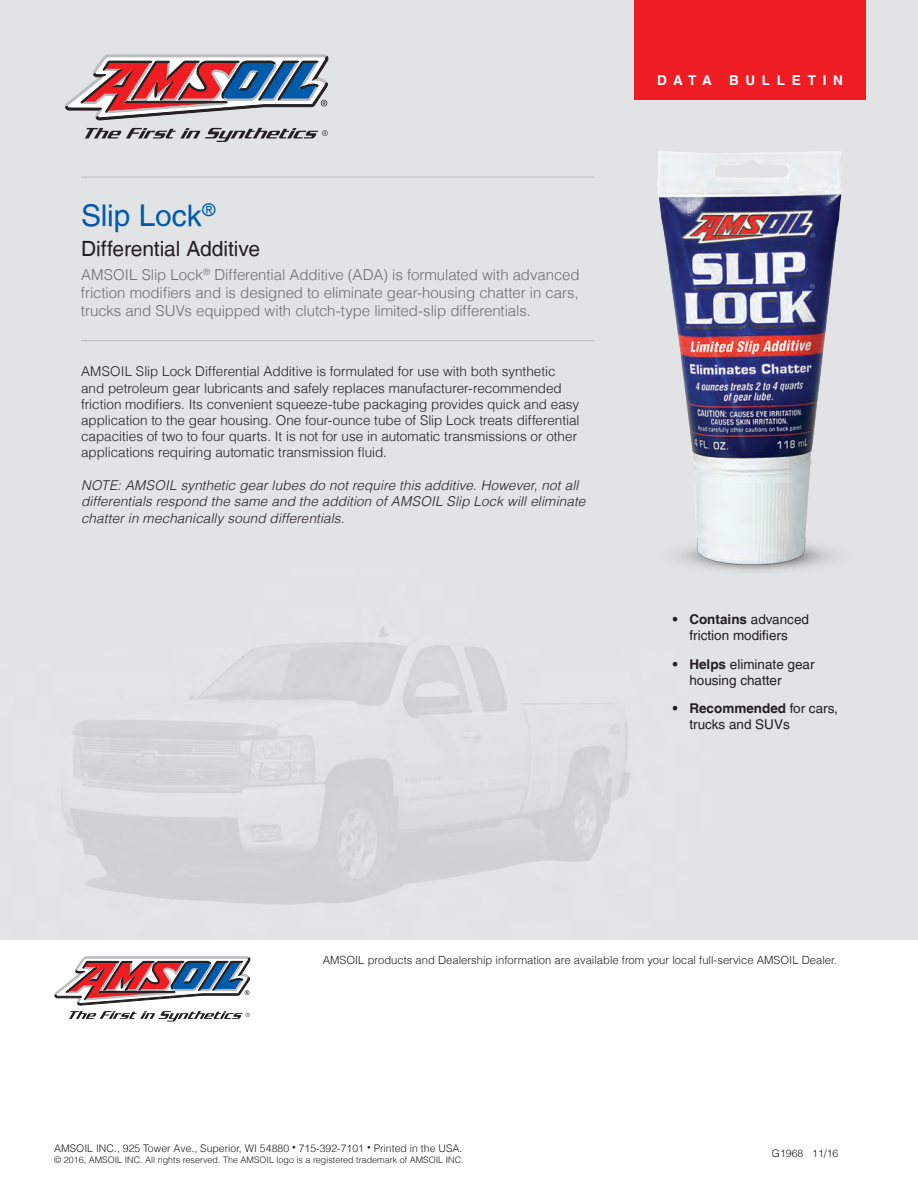
<style>
.page{position:relative;width:918px;height:1188px;background:#fff}
.page>*{position:absolute;margin:0;border:0;box-sizing:border-box;transform-origin:0 0}
.t1{font:30px "Helvetica LT";letter-spacing:-.005em;color:#015aaa}
.t2{font:21px "Helvetica LT";letter-spacing:-.005em;color:#231f20}
.t3{font:300 15px/18px "Helvetica LT";letter-spacing:-.005em;color:#6c6d70;text-align:justify}
.t4{font:300 13.5px/16.2px "Helvetica LT";color:#231f20}
.t5{font:italic 300 13.5px/16.2px "Helvetica LT";letter-spacing:.01em;color:#231f20}
.t6{font:13.5px/16.2px "Helvetica LT";color:#231f20}
.t7{font:700 13.5px "Helvetica LT";letter-spacing:.5em;color:#fff}
.t8{font:300 11.25px "Helvetica LT";color:#231f20}
.t9{font:300 10.5px "Helvetica LT";color:#231f20}
.t10{font:300 9px "Helvetica LT";color:#231f20}
.s1{font-weight:700}
.s2{font-size:7.5px}
</style>
<div class="page">
<svg style="left:55px;top:957px;width:195px;height:64px"></svg>
<svg style="left:65px;top:55px;width:263px;height:87px;background:#b099a2"></svg>
<hr style="left:81px;top:340px;width:513px;height:1px;background:#bcbdc0">
<hr style="left:81px;top:177px;width:513px;height:1px;background:#bcbdc0">
<div style="left:634px;top:0;width:232px;height:100px;background:#ee1d23"></div>
<img style="left:637px;top:116px;width:229px;height:479px">
<h1 class="t1" style="left:81px;top:198px;width:136px">Slip Lock<sup>®</sup></h1>
<h2 class="t2" style="left:81px;top:236px;width:181px">Differential Additive</h2>
<p class="t3" style="left:81px;top:265px;width:500px">AMSOIL Slip Lock<sup>®</sup> Differential Additive (ADA) is formulated with advanced friction modifiers and is designed to eliminate gear-housing chatter in cars, trucks and SUVs equipped with clutch-type limited-slip differentials.</p>
<p class="t4" style="left:81px;top:363px;width:500px">AMSOIL Slip Lock Differential Additive is formulated for use with both synthetic and petroleum gear lubricants and safely replaces manufacturer-recommended friction modifiers. Its convenient squeeze-tube packaging provides quick and easy application to the gear housing. One four-ounce tube of Slip Lock treats differential capacities of two to four quarts. It is not for use in automatic transmissions or other applications requiring automatic transmission fluid.</p>
<p class="t5" style="left:81px;top:477px;width:506px">NOTE: AMSOIL synthetic gear lubes do not require this additive. However, not all differentials respond the same and the addition of AMSOIL Slip Lock will eliminate chatter in mechanically sound differentials.</p>
<p class="t7" style="left:657px;top:72px;width:56px">DATA</p>
<p class="t7" style="left:729px;top:72px;width:115px">BULLETIN</p>
<p class="t6" style="left:673px;top:611px;width:138px;text-align:center"><span class="s1">• Contains</span> advanced friction modifiers</p>
<p class="t6" style="left:689px;top:656px;width:127px;text-indent:-16px"><span class="s1">• Helps</span> eliminate gear housing chatter</p>
<p class="t6" style="left:689px;top:700px;width:150px;text-indent:-16px"><span class="s1">• Recommended</span> for cars, trucks and SUVs</p>
<p class="t8" style="left:323px;top:953px;width:516px">AMSOIL products and Dealership information are available from your local full-service AMSOIL Dealer.</p>
<p class="t9" style="left:54px;top:1141px;width:410px">AMSOIL INC., 925 Tower Ave., Superior, WI 54880 <span class="s2">•</span> 715-392-7101 <span class="s2">•</span> Printed in the USA.</p>
<p class="t10" style="left:54px;top:1154px;width:411px">© 2016, AMSOIL INC. All rights reserved. The AMSOIL logo is a registered trademark of AMSOIL INC.</p>
<p class="t9" style="left:772px;top:1147px;width:68px">G1968 11/16</p>
</div>
